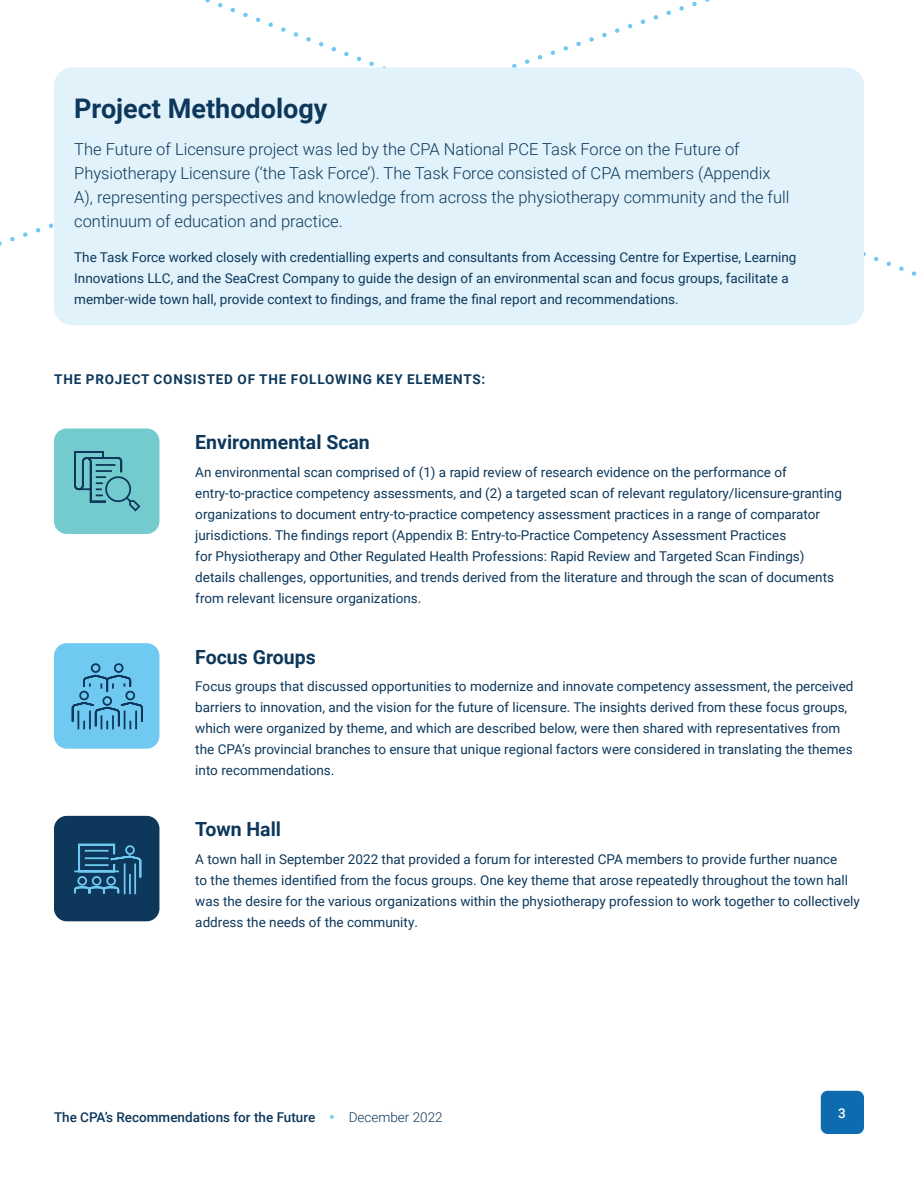
<style>
.page{position:relative;width:918px;height:1188px;background:#fff}
.page>*{position:absolute;margin:0;border:0;box-sizing:border-box;transform-origin:0 0}
.t1{font:700 27px "Roboto";color:#0d385b}
.t2{font:700 19.5px "Roboto";color:#0d385b}
.t3{font:300 16.5px/24px "Roboto";color:#0d385b}
.t4{font:13.5px/21px "Roboto";color:#0d385b}
.t5{font:500 13.5px "Roboto";color:#0d385b}
.t6{font:700 13.5px "Roboto";letter-spacing:.06em;color:#0d385b}
.t7{font:500 13.5px "Roboto";color:#fff}
.s1{font-size:16.5px;color:#6fc9f1}
.s2{font-weight:300}
</style>
<div class="page">
<svg style="left:0;top:0;width:720px;height:325px"></svg>
<div style="left:54px;top:68px;width:810px;height:257px;background:#e1f2fb;border-radius:18px"></div>
<div style="left:821px;top:1091px;width:43px;height:43px;background:#0d6baf;border-radius:7px"></div>
<div style="left:54px;top:428px;width:105px;height:106px;background:#74cbcd;border-radius:13px"></div>
<div style="left:54px;top:643px;width:105px;height:106px;background:#6fc9f1;border-radius:13px"></div>
<div style="left:54px;top:816px;width:105px;height:105px;background:#0d385b;border-radius:13px"></div>
<svg style="left:74px;top:451px;width:67px;height:61px"></svg>
<svg style="left:71px;top:663px;width:72px;height:65px"></svg>
<svg style="left:74px;top:843px;width:68px;height:52px"></svg>
<h1 class="t1" style="left:74px;top:89px;width:255px">Project Methodology</h1>
<p class="t3" style="left:74px;top:137px;width:717px">The Future of Licensure project was led by the CPA National PCE Task Force on the Future of Physiotherapy Licensure (‘the Task Force’). The Task Force consisted of CPA members (Appendix A), representing perspectives and knowledge from across the physiotherapy community and the full continuum of education and practice.</p>
<p class="t4" style="left:74px;top:246px;width:724px">The Task Force worked closely with credentialling experts and consultants from Accessing Centre for Expertise, Learning<br>Innovations LLC, and the SeaCrest Company to guide the design of an environmental scan and focus groups, facilitate a member-wide town hall, provide context to findings, and frame the final report and recommendations.</p>
<p class="t6" style="left:54px;top:370px;width:433px">THE PROJECT CONSISTED OF THE FOLLOWING KEY ELEMENTS:</p>
<h2 class="t2" style="left:195px;top:428px;width:176px">Environmental Scan</h2>
<p class="t4" style="left:195px;top:461px;width:648px">An environmental scan comprised of (1) a rapid review of research evidence on the performance of entry-to-practice competency assessments, and (2) a targeted scan of relevant regulatory/licensure-granting organizations to document entry-to-practice competency assessment practices in a range of comparator jurisdictions. The findings report (Appendix B: Entry-to-Practice Competency Assessment Practices<br>for Physiotherapy and Other Regulated Health Professions: Rapid Review and Targeted Scan Findings) details challenges, opportunities, and trends derived from the literature and through the scan of documents from relevant licensure organizations.</p>
<h2 class="t2" style="left:195px;top:643px;width:122px">Focus Groups</h2>
<p class="t4" style="left:195px;top:676px;width:660px">Focus groups that discussed opportunities to modernize and innovate competency assessment, the perceived barriers to innovation, and the vision for the future of licensure. The insights derived from these focus groups, which were organized by theme, and which are described below, were then shared with representatives from the CPA’s provincial branches to ensure that unique regional factors were considered in translating the themes into recommendations.</p>
<h2 class="t2" style="left:195px;top:816px;width:87px">Town Hall</h2>
<p class="t4" style="left:195px;top:848px;width:666px">A town hall in September 2022 that provided a forum for interested CPA members to provide further nuance<br>to the themes identified from the focus groups. One key theme that arose repeatedly throughout the town hall was the desire for the various organizations within the physiotherapy profession to work together to collectively address the needs of the community.</p>
<p class="t5" style="left:54px;top:1108px;width:390px">The CPA’s Recommendations for the Future <span class="s1">•</span> <span class="s2">December 2022</span></p>
<p class="t7" style="left:838px;top:1104px;width:9px">3</p>
</div>
